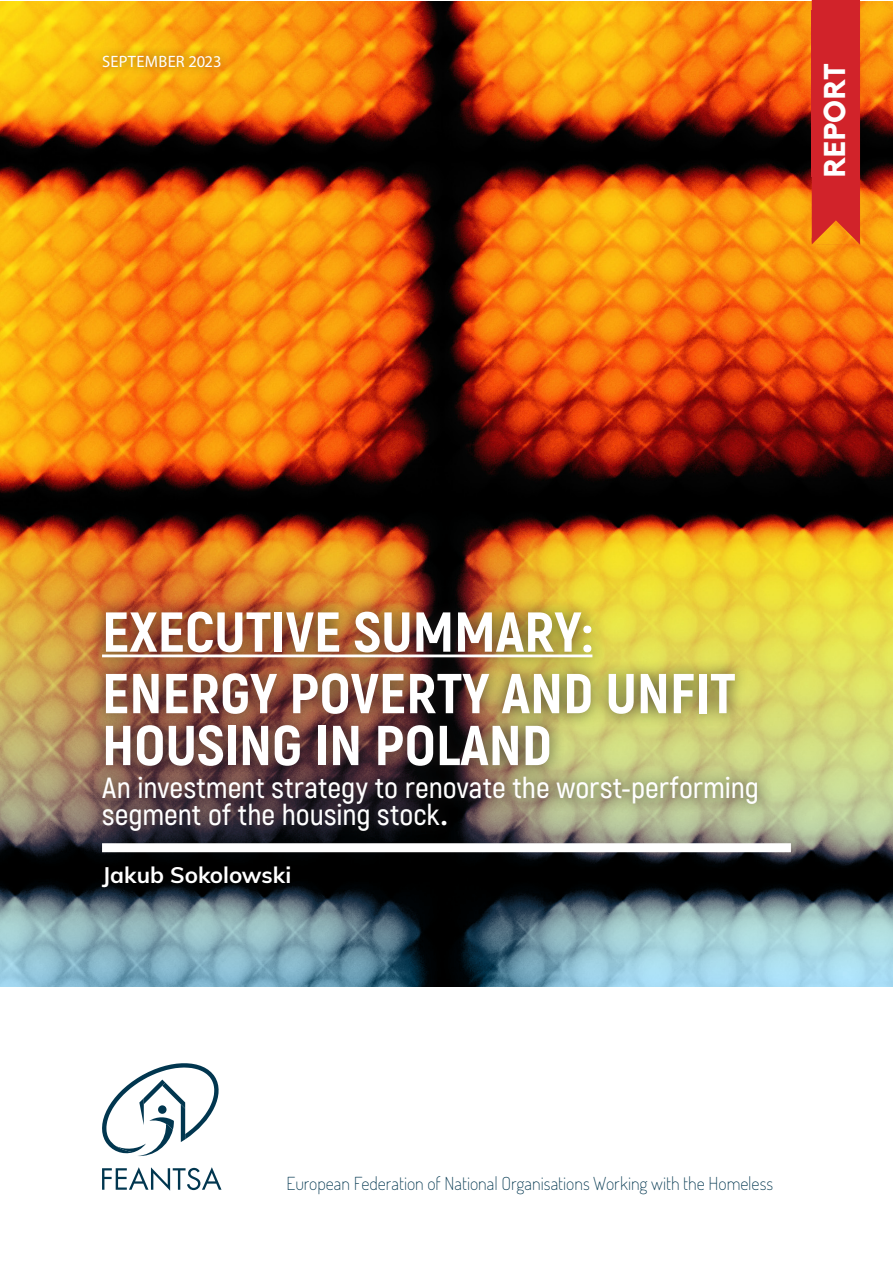
<style>
.page{position:relative;width:893px;height:1263px;background:#fff}
.page>*{position:absolute;margin:0;border:0;box-sizing:border-box;transform-origin:0 0}
.t1{font:800 56.1px/61.5px "Akrobat";color:#fff;scale:1.05 1}
.body_txt{font:700 30px "Kollektif";color:#fff}
.body_txt-2{font:600 29.1px/27px "Akrobat";color:#fff;scale:1.05 1}
.body_txt-3{font:700 22.5px "Muli";color:#fff}
.t2{font:18px "Dosis";letter-spacing:-.005em;color:#01364f}
.body_txt-4{font:16.5px "Myriad Pro";letter-spacing:.01em;color:#fff}
.s1{font-size:41.25px}
</style>
<div class="page">
<img style="left:0;top:1px;width:893px;height:507px">
<img style="left:0;top:508px;width:893px;height:478px">
<svg style="left:102px;top:1167px;width:120px;height:24px"></svg>
<svg style="left:102px;top:1063px;width:117px;height:94px"></svg>
<svg style="left:812px;top:0;width:48px;height:244px;background:#d63226"></svg>
<div style="left:811px;top:11px;width:44px;height:166px;background:#d1232a"></div>
<div style="left:102px;top:843px;width:689px;height:9px;background:#fff"></div>
<div style="left:94px;top:46px;width:136px;height:31px;background:#231f20;opacity:.45"></div>
<div style="left:88px;top:597px;width:685px;height:248px;background:#231f20;opacity:.75"></div>
<hr style="left:102px;top:654px;width:490px;height:3px;background:#fff">
<p class="body_txt-4" style="left:102px;top:51px;width:121px">SEPTEMBER 2023</p>
<p class="body_txt" style="left:817px;top:177px;width:115px;rotate:-90deg">REPORT</p>
<p class="t1" style="left:102px;top:601px;width:605px">EXECUTIVE SUMMARY:<br>ENERGY POVERTY AND UNFIT</p>
<p class="t1" style="left:102px;top:714px;width:430px">HOUSING IN POLAND</p>
<p class="body_txt-2" style="left:102px;top:774px;width:627px">An investment strategy to renovate the worst-performing segment of the housing stock<span class="s1">.</span></p>
<p class="body_txt-3" style="left:102px;top:858px;width:191px">Jakub Sokolowski</p>
<p class="t2" style="left:287px;top:1171px;width:488px">European Federation of National Organisations Working with the Homeless</p>
</div>
